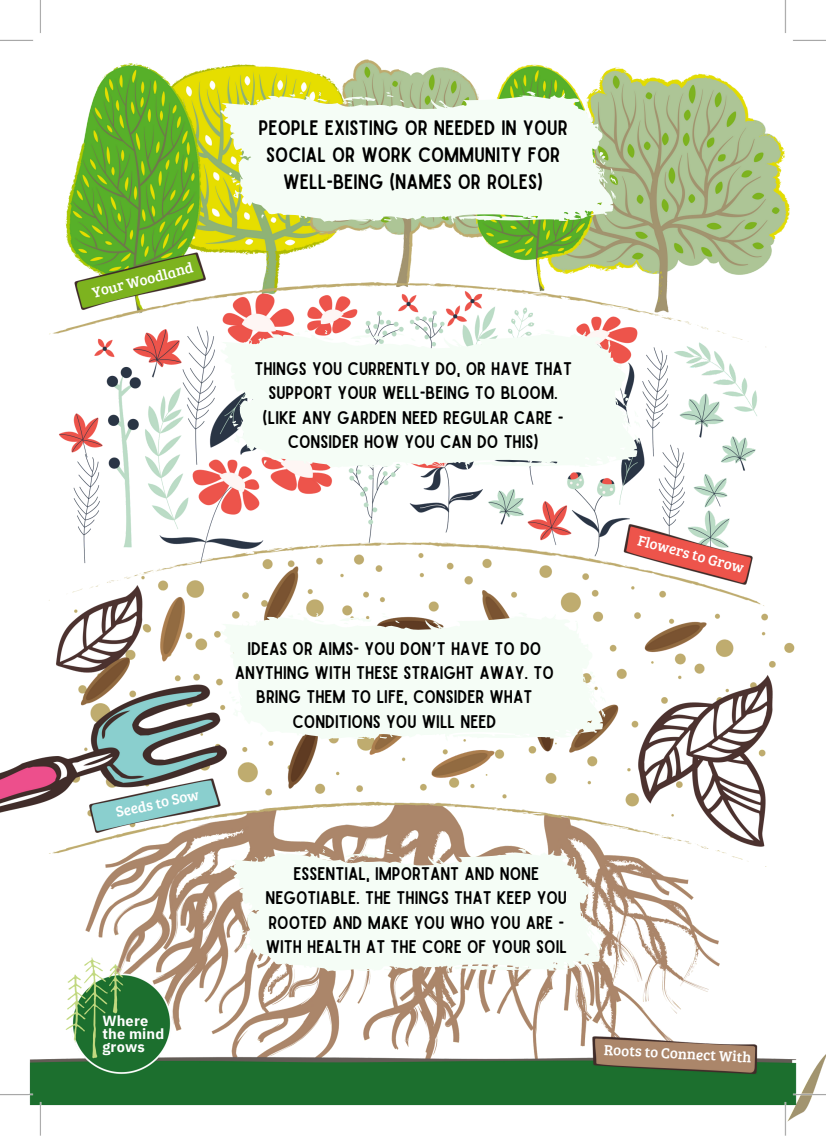
<style>
.page{position:relative;width:826px;height:1136px;background:#fff}
.page>*{position:absolute;margin:0;border:0;box-sizing:border-box;transform-origin:0 0}
.t1{font:20px/27.2px "Sailors";color:#000;text-align:center}
.t2{font:17.5px/24.4px "Sailors";color:#000;text-align:center}
.t3{font:15px "Bree Serif";color:#fff}
.t4{font:700 14.62px/13.1px "IBM Plex Sans";letter-spacing:.015em;color:#fff}
.s1{font-family:"Noto Sans Gurmukhi"}
</style>
<div class="page">
<img style="left:0;top:0;width:826px;height:1135px">
<svg style="left:230px;top:847px;width:373px;height:126px;fill:#f5fdf6"></svg>
<svg style="left:220px;top:611px;width:386px;height:130px;fill:#f5fdf6"></svg>
<svg style="left:220px;top:328px;width:421px;height:142px;fill:#f5fdf6"></svg>
<svg style="left:220px;top:90px;width:396px;height:134px;fill:#f5fdf6"></svg>
<h1 class="t3" style="left:90px;top:282px;width:105px;rotate:-14deg">Your Woodland</h1>
<p class="t3" style="left:114px;top:801px;width:86px;rotate:-12deg">Seeds to Sow</p>
<p class="t4" style="left:102px;top:1014px;width:63px">Where the mind grows</p>
<p class="t1" style="left:259px;top:114px;width:311px">PEOPLE EXISTING OR NEEDED IN YOUR<br>SOCIAL OR WORK COMMUNITY FOR<br>WELL-BEING (NAMES OR ROLES)</p>
<h2 class="t2" style="left:254px;top:357px;width:319px">THINGS YOU CURRENTLY DO, OR HAVE THAT SUPPORT YOUR WELL-BEING TO BLOOM. (LIKE ANY GARDEN NEED REGULAR CARE - CONSIDER HOW YOU CAN DO THIS)</h2>
<p class="t2" style="left:235px;top:636px;width:321px">IDEAS OR AIMS- YOU DON<span class="s1">’</span>T HAVE TO DO<br>ANYTHING WITH THESE STRAIGHT AWAY. TO<br>BRING THEM TO LIFE, CONSIDER WHAT<br>CONDITIONS YOU WILL NEED</p>
<p class="t3" style="left:641px;top:529px;width:111px;rotate:15deg">Flowers to Grow</p>
<p class="t2" style="left:266px;top:862px;width:303px">ESSENTIAL, IMPORTANT AND NONE NEGOTIABLE. THE THINGS THAT KEEP YOU ROOTED AND MAKE YOU WHO YOU ARE - WITH HEALTH AT THE CORE OF YOUR SOIL</p>
<h2 class="t3" style="left:605px;top:1038px;width:149px;rotate:3deg">Roots to Connect With</h2>
</div>
